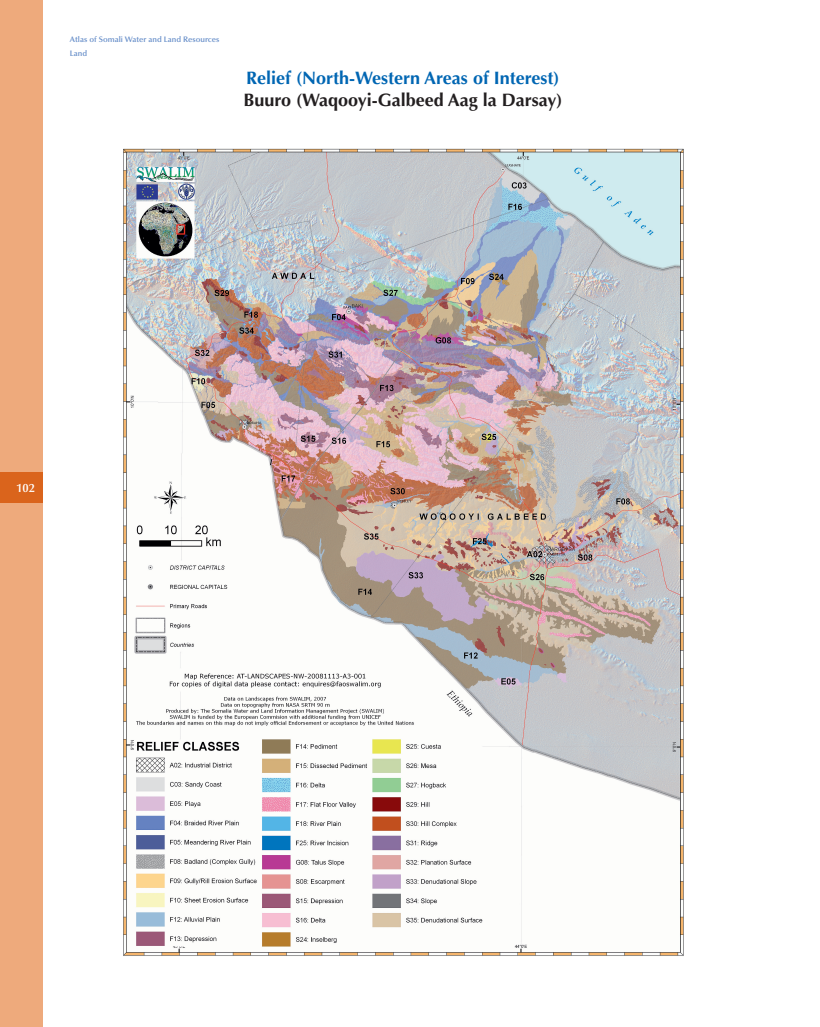
<style>
.page{position:relative;width:820px;height:1027px;background:#fff}
.page>*{position:absolute;margin:0;border:0;box-sizing:border-box;transform-origin:0 0}
.t1{font:700 18px "Optima LT Std";color:#0166b3}
.t2{font:700 18px "Optima LT Std";color:#231f20}
.t3{font:600 12px "Optima LT Std";color:#fff}
.t4{font:600 8px/14px "Optima LT Std";color:#6990ca}
</style>
<div class="page">
<div style="left:0;top:0;width:43px;height:1026px;background:#eeaa7c"></div>
<div style="left:0;top:472px;width:43px;height:30px;background:#da641c"></div>
<img style="left:123px;top:148px;width:560px;height:807px">
<p class="t4" style="left:70px;top:33px;width:151px">Atlas of Somali Water and Land Resources<br>Land</p>
<h1 class="t1" style="left:246px;top:70px;width:314px">Relief (North-Western Areas of Interest)</h1>
<h1 class="t2" style="left:243px;top:92px;width:320px">Buuro (Waqooyi-Galbeed Aag la Darsay)</h1>
<h2 class="t3" style="left:16px;top:482px;width:20px">102</h2>
</div>
